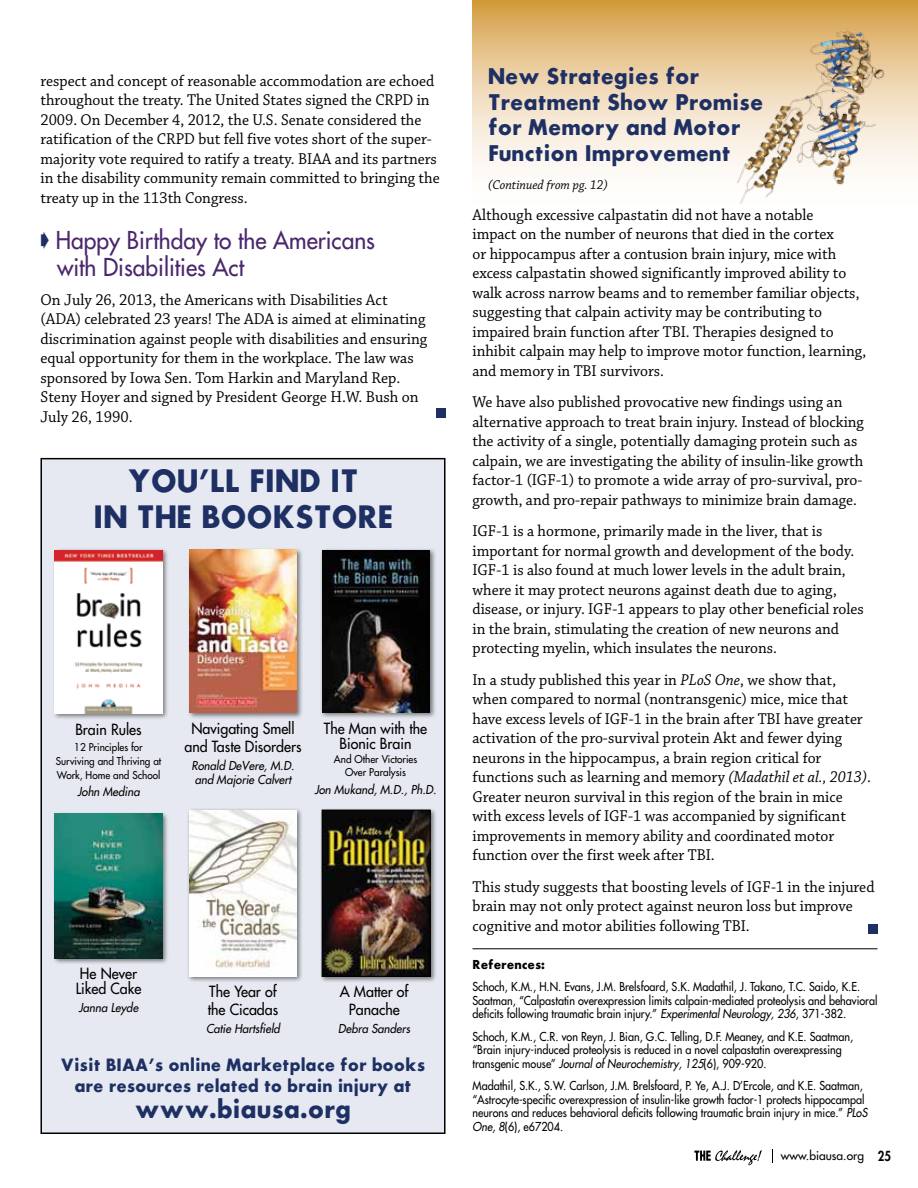
<style>
.page{position:relative;width:918px;height:1188px;background:#fff}
.page>*{position:absolute;margin:0;border:0;box-sizing:border-box;transform-origin:0 0}
.t1{font:700 30px/36px "Futura";color:#1e3063;scale:.95 1}
.t2{font:24px/27px "Futura";color:#4a276b;scale:.95 1}
.t3{font:700 24px "Futura";color:#1e3063;scale:.95 1}
.t4{font:700 21px/25.5px "Futura";color:#1e3063;scale:.95 1}
.t5{font:16.5px/19.5px "Chaparral Pro";color:#000;scale:.95 1}
.t6{font:16.5px/19.5px "Chaparral Pro";color:#000;scale:.96 1}
.t7{font:700 16.5px/21px "Futura";color:#1e3063;text-align:center;scale:.95 1}
.t8{font:15px/18px "Futura";color:#000;text-align:center;scale:.95 1}
.t9{font:italic 13.5px "Chaparral Pro";color:#000;scale:.95 1}
.t10{font:12px/13.5px "Futura";color:#000;scale:.9 1}
.t11{font:italic 12px/13.5px "Futura";color:#000;scale:.95 1}
.t12{font:12px "Futura";color:#000}
.t13{font:700 12px "Futura";color:#000;scale:.95 1}
.t14{font:10.5px/13.5px "Futura";color:#000;text-align:center;scale:.95 1}
.s1{font-style:italic}
.s2{font-weight:800;font-size:13.5px}
</style>
<div class="page">
<svg style="left:772px;top:1149px;width:1px;height:14px"></svg>
<svg style="left:694px;top:1150px;width:68px;height:15px"></svg>
<svg style="left:472px;top:0;width:446px;height:172px;background:#ebd0a6"></svg>
<div style="left:41px;top:459px;width:404px;height:674px;background:#e6e9f1"></div>
<div style="left:40px;top:458px;width:406px;height:676px;border:2px solid #000"></div>
<div style="left:187px;top:548px;width:116px;height:172px;background:#000;opacity:.5"></div>
<img style="left:190px;top:550px;width:106px;height:163px">
<div style="left:187px;top:808px;width:116px;height:175px;background:#000;opacity:.5"></div>
<img style="left:189px;top:810px;width:107px;height:166px">
<div style="left:52px;top:548px;width:117px;height:172px;background:#000;opacity:.5"></div>
<img style="left:55px;top:550px;width:108px;height:164px">
<div style="left:52px;top:811px;width:117px;height:154px;background:#000;opacity:.5"></div>
<img style="left:55px;top:813px;width:108px;height:145px">
<div style="left:320px;top:548px;width:117px;height:171px;background:#000;opacity:.5"></div>
<img style="left:322px;top:550px;width:108px;height:162px">
<div style="left:436px;top:408px;width:10px;height:9px;background:#1e3063"></div>
<hr style="left:472px;top:948px;width:406px;height:1px;background:#000">
<div style="left:868px;top:924px;width:10px;height:10px;background:#1e3063"></div>
<div style="left:319px;top:807px;width:118px;height:176px;background:#000;opacity:.5"></div>
<img style="left:324px;top:812px;width:104px;height:163px">
<div style="left:322px;top:810px;width:108px;height:167px;border:1px solid #000"></div>
<img style="left:723px;top:12px;width:164px;height:192px">
<p class="t5" style="left:40px;top:71px;width:422px">respect and concept of reasonable accommodation are echoed throughout the treaty. The United States signed the CRPD in 2009. On December 4, 2012, the U.S. Senate considered the ratification of the CRPD but fell five votes short of the super&shy;majority vote required to ratify a treaty. BIAA and its partners in the disability community remain committed to bringing the treaty up in the 113th Congress.</p>
<h2 class="t2" style="left:56px;top:227px;width:337px">Happy Birthday to the Americans with Disabilities Act</h2>
<p class="t6" style="left:40px;top:290px;width:404px">On July 26, 2013, the Americans with Disabilities Act (ADA) celebrated 23 years! The ADA is aimed at eliminating discrimination against people with disabilities and ensuring equal opportunity for them in the workplace. The law was sponsored by Iowa Sen. Tom Harkin and Maryland Rep.<br>Steny Hoyer and signed by President George H.W. Bush on July 26, 1990.</p>
<h1 class="t1" style="left:93px;top:462px;width:281px;text-indent:35px">YOU’LL FIND IT<br>IN THE BOOK</h1>
<h1 class="t1" style="left:295px;top:498px;width:105px">STORE</h1>
<p class="t8" style="left:75px;top:720px;width:71px">Brain Rules</p>
<p class="t14" style="left:56px;top:741px;width:113px">12 Principles for<br>Surviving and Thriving at<br>Work, Home and School</p>
<p class="t11" style="left:77px;top:785px;width:67px">John Medina</p>
<p class="t8" style="left:185px;top:720px;width:125px">Navigating Smell and Taste Disorders</p>
<p class="t11" style="left:192px;top:759px;width:110px">Ronald DeVere, M.D. and Majorie Calvert</p>
<p class="t8" style="left:324px;top:721px;width:110px;line-height:15px">The Man with the<br>Bionic Brain</p>
<p class="t14" style="left:334px;top:752px;width:89px">And Other Victories<br>Over Paralysis</p>
<p class="t11" style="left:315px;top:783px;width:130px">Jon Mukand, M.D., Ph.D.</p>
<p class="t8" style="left:76px;top:966px;width:71px;line-height:15px;text-align:left">He Never<br>Liked Cake</p>
<p class="t11" style="left:79px;top:1001px;width:64px">Janna Leyde</p>
<p class="t8" style="left:208px;top:983px;width:76px;text-align:left">The Year of the Cicadas</p>
<p class="t11" style="left:206px;top:1022px;width:79px">Catie Hartsfield</p>
<p class="t8" style="left:340px;top:983px;width:74px">A Matter of<br>Panache</p>
<p class="t11" style="left:338px;top:1022px;width:77px">Debra Sanders</p>
<p class="t7" style="left:61px;top:1055px;width:385px">Visit BIAA’s online Marketplace for books are resources related to brain injury at</p>
<h2 class="t3" style="left:135px;top:1092px;width:229px">www.biausa.org</h2>
<p class="t4" style="left:488px;top:63px;width:291px">New Strategies for<br>Treatment Show Promise for Memory and Motor<br>Function Improvement</p>
<p class="t9" style="left:488px;top:177px;width:127px">(Continued from pg. 12)</p>
<p class="t5" style="left:472px;top:205px;width:416px">Although excessive calpastatin did not have a notable<br>impact on the number of neurons that died in the cortex<br>or hippocampus after a contusion brain injury, mice with excess calpastatin showed significantly improved ability to walk across narrow beams and to remember familiar objects, suggesting that calpain activity may be contributing to impaired brain function after TBI. Therapies designed to inhibit calpain may help to improve motor function, learning, and memory in TBI survivors.</p>
<p class="t5" style="left:472px;top:393px;width:413px">We have also published provocative new findings using an alternative approach to treat brain injury. Instead of blocking the activity of a single, potentially damaging protein such as calpain, we are investigating the ability of insulin-like growth factor-1 (IGF-1) to promote a wide array of pro-survival, pro&shy;growth, and pro-repair pathways to minimize brain damage.</p>
<p class="t5" style="left:472px;top:522px;width:413px">IGF-1 is a hormone, primarily made in the liver, that is important for normal growth and development of the body.<br>IGF-1 is also found at much lower levels in the adult brain, where it may protect neurons against death due to aging, disease, or injury. IGF-1 appears to play other beneficial roles in the brain, stimulating the creation of new neurons and protecting myelin, which insulates the neurons.</p>
<p class="t5" style="left:472px;top:670px;width:421px">In a study published this year in <span class="s1">PLoS One</span>, we show that, when compared to normal (nontransgenic) mice, mice that have excess levels of IGF-1 in the brain after TBI have greater activation of the pro-survival protein Akt and fewer dying neurons in the hippocampus, a brain region critical for functions such as learning and memory <span class="s1">(Madathil et al., 2013)</span>.<br>Greater neuron survival in this region of the brain in mice with excess levels of IGF-1 was accompanied by significant improvements in memory ability and coordinated motor function over the first week after TBI.</p>
<p class="t5" style="left:472px;top:877px;width:425px">This study suggests that boosting levels of IGF-1 in the injured brain may not only protect against neuron loss but improve cognitive and motor abilities following TBI.</p>
<p class="t13" style="left:472px;top:956px;width:78px">References:</p>
<p class="t10" style="left:472px;top:980px;width:452px">Schoch, K.M., H.N. Evans, J.M. Brelsfoard, S.K. Madathil, J. Takano, T.C. Saido, K.E.<br>Saatman, “Calpastatin overexpression limits calpain-mediated proteolysis and behavioral deficits following traumatic brain injury.” <span class="s1">Experimental Neurology, 236</span>, 371-382.</p>
<p class="t10" style="left:472px;top:1029px;width:424px">Schoch, K.M., C.R. von Reyn, J. Bian, G.C. Telling, D.F. Meaney, and K.E. Saatman, “Brain injury-induced proteolysis is reduced in a novel calpastatin overexpressing transgenic mouse” <span class="s1">Journal of Neurochemistry, 125</span>(6), 909-920.</p>
<p class="t10" style="left:473px;top:1079px;width:440px">Madathil, S.K., S.W. Carlson, J.M. Brelsfoard, P. Ye, A.J. D’Ercole, and K.E. Saatman, “Astrocyte-specific overexpression of insulin-like growth factor-1 protects hippocampal neurons and reduces behavioral deficits following traumatic brain injury in mice.” <span class="s1">PLoS One, 8</span>(6), e67204.</p>
<p class="t12" style="left:781px;top:1148px;width:112px">www.biausa.org <span class="s2">25</span></p>
</div>
